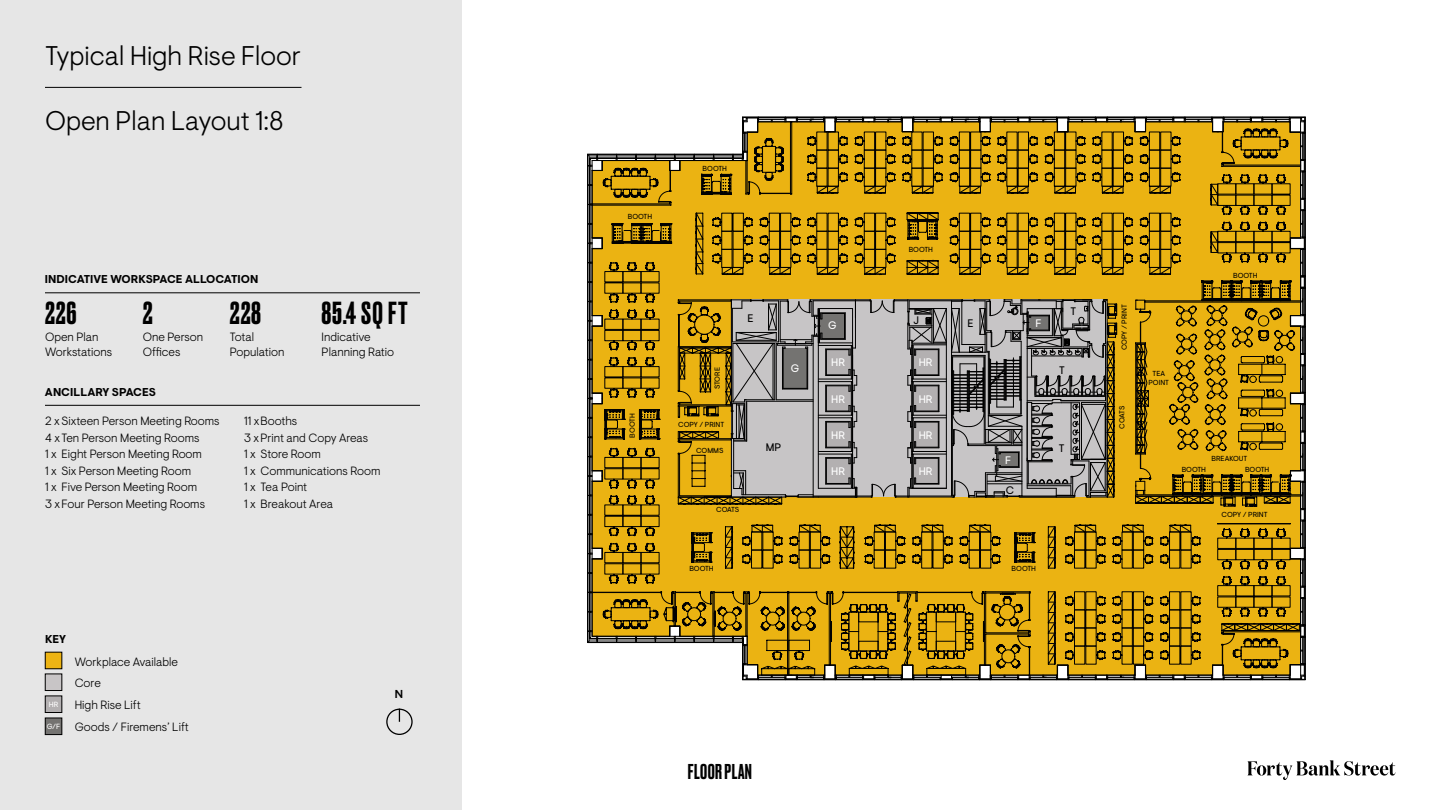
<style>
.page{position:relative;width:1440px;height:810px;background:#fff}
.page>*{position:absolute;margin:0;border:0;box-sizing:border-box;transform-origin:0 0}
._9_STAT__small{font:500 30px "Druk";letter-spacing:.03em;color:#000}
.Heading{font:300 27px "Visuelt";color:#000}
.Paragraph_Style_1{font:500 20.23px "Druk";letter-spacing:.02em;color:#000}
.t1{font:500 12.8px "Founders Grotesk";color:#000}
.t2{font:300 12px/15px "Visuelt";color:#000}
._8_Mono_Subhead__Plans{font:700 11.4px "Visuelt";color:#000}
.t3{font:10.95px "Visuelt";color:#fff}
.t4{font:10.95px "Visuelt";color:#000}
.t5{font:7.5px "Visuelt";color:#fff}
.t6{font:7.3px/8.8px "Visuelt";color:#000;text-align:center}
</style>
<div class="page">
<svg style="left:587px;top:116px;width:719px;height:565px;background:#b89533"></svg>
<div style="left:0;top:0;width:462px;height:810px;background:#e6e6e6"></div>
<hr style="left:45px;top:87px;width:257px;height:1px;background:#000">
<div style="left:386px;top:709px;width:27px;height:26px;border:1px solid #000;border-radius:50%"></div>
<svg style="left:399px;top:709px;width:1px;height:13px"></svg>
<hr style="left:45px;top:405px;width:375px;height:1px;background:#000">
<hr style="left:45px;top:292px;width:375px;height:1px;background:#000">
<div style="left:45px;top:652px;width:17px;height:17px;background:#edb414"></div>
<div style="left:45px;top:674px;width:17px;height:17px;background:#c8c5c6"></div>
<div style="left:45px;top:674px;width:17px;height:17px;border:1px solid #000"></div>
<div style="left:45px;top:696px;width:17px;height:17px;background:#b3b0b1"></div>
<div style="left:45px;top:696px;width:17px;height:17px;border:1px solid #000"></div>
<div style="left:45px;top:718px;width:17px;height:17px;background:#747371"></div>
<div style="left:45px;top:718px;width:17px;height:17px;border:1px solid #000"></div>
<svg style="left:1247px;top:760px;width:148px;height:20px"></svg>
<p class="Heading" style="left:45px;top:40px;width:258px">Typical High Rise Floor</p>
<p class="Heading" style="left:45px;top:105px;width:240px">Open Plan Layout 1:8</p>
<p class="_8_Mono_Subhead__Plans" style="left:45px;top:273px;width:215px">INDICATIVE WORKSPACE ALLOCATION</p>
<p class="_9_STAT__small" style="left:45px;top:292px;width:33px">226</p>
<p class="t2" style="left:45px;top:330px;width:69px">Open Plan<br>Workstations</p>
<p class="_9_STAT__small" style="left:143px;top:292px;width:11px">2</p>
<p class="t2" style="left:143px;top:330px;width:62px">One Person<br>Offices</p>
<p class="_8_Mono_Subhead__Plans" style="left:45px;top:385px;width:113px">ANCILLARY SPACES</p>
<p class="_9_STAT__small" style="left:230px;top:292px;width:33px">228</p>
<p class="t2" style="left:230px;top:330px;width:56px">Total<br>Population</p>
<p class="_9_STAT__small" style="left:322px;top:292px;width:88px">85.4 SQ FT</p>
<p class="t2" style="left:322px;top:330px;width:74px">Indicative<br>Planning Ratio</p>
<p class="t2" style="left:45px;top:414px;width:176px">2 xSixteen Person Meeting Rooms</p>
<p class="t2" style="left:45px;top:430px;width:156px">4 x Ten Person Meeting Rooms</p>
<p class="t2" style="left:45px;top:447px;width:159px">1 x Eight Person Meeting Room</p>
<p class="t2" style="left:45px;top:463px;width:148px">1 x Six Person Meeting Room</p>
<p class="t2" style="left:45px;top:480px;width:154px">1 x Five Person Meeting Room</p>
<p class="t2" style="left:45px;top:496px;width:162px">3 xFour Person Meeting Rooms</p>
<p class="t2" style="left:244px;top:414px;width:55px">11 xBooths</p>
<p class="t2" style="left:244px;top:430px;width:126px">3 xPrint and Copy Areas</p>
<p class="t2" style="left:244px;top:447px;width:78px">1 x Store Room</p>
<p class="t2" style="left:244px;top:463px;width:138px">1 x Communications Room</p>
<p class="t2" style="left:244px;top:480px;width:65px">1 x Tea Point</p>
<p class="t2" style="left:244px;top:496px;width:91px">1 x Breakout Area</p>
<p class="_8_Mono_Subhead__Plans" style="left:45px;top:633px;width:22px">KEY</p>
<p class="t5" style="left:49px;top:700px;width:11px">HR</p>
<p class="t5" style="left:47px;top:722px;width:15px">G/F</p>
<p class="t2" style="left:75px;top:654px;width:105px">Workplace Available</p>
<p class="t2" style="left:75px;top:676px;width:28px">Core</p>
<p class="t2" style="left:75px;top:698px;width:68px">High Rise Lift</p>
<p class="t2" style="left:75px;top:719px;width:116px">Goods / Firemens’ Lift</p>
<p class="t1" style="left:395px;top:686px;width:10px">N</p>
<p class="t6" style="left:628px;top:212px;width:26px">BOOTH</p>
<p class="t6" style="left:628px;top:438px;width:26px;rotate:-90deg">BOOTH</p>
<p class="t6" style="left:703px;top:164px;width:26px">BOOTH</p>
<p class="t6" style="left:909px;top:246px;width:26px">BOOTH</p>
<p class="t6" style="left:713px;top:389px;width:23px;rotate:-90deg">STORE</p>
<p class="t6" style="left:678px;top:420px;width:48px">COPY / PRINT</p>
<p class="t6" style="left:696px;top:446px;width:29px">COMMS</p>
<p class="t4" style="left:748px;top:312px;width:8px">E</p>
<p class="t3" style="left:791px;top:362px;width:10px">G</p>
<p class="t4" style="left:766px;top:441px;width:17px">MP</p>
<p class="t6" style="left:716px;top:505px;width:25px">COATS</p>
<p class="t3" style="left:828px;top:319px;width:10px">G</p>
<p class="t3" style="left:831px;top:356px;width:15px">HR</p>
<p class="t3" style="left:831px;top:392px;width:15px">HR</p>
<p class="t3" style="left:831px;top:429px;width:15px">HR</p>
<p class="t3" style="left:831px;top:465px;width:15px">HR</p>
<p class="t4" style="left:914px;top:313px;width:7px">J</p>
<p class="t3" style="left:919px;top:356px;width:15px">HR</p>
<p class="t3" style="left:919px;top:392px;width:15px">HR</p>
<p class="t3" style="left:919px;top:429px;width:15px">HR</p>
<p class="t3" style="left:919px;top:465px;width:15px">HR</p>
<p class="t4" style="left:968px;top:317px;width:8px">E</p>
<p class="t3" style="left:1036px;top:317px;width:7px">F</p>
<p class="t4" style="left:1071px;top:305px;width:7px">T</p>
<p class="t4" style="left:1059px;top:363px;width:7px">T</p>
<p class="t3" style="left:1005px;top:454px;width:7px">F</p>
<p class="t4" style="left:1006px;top:484px;width:10px">C</p>
<p class="t4" style="left:1059px;top:442px;width:7px">T</p>
<p class="t6" style="left:689px;top:564px;width:26px">BOOTH</p>
<p class="t6" style="left:1012px;top:564px;width:26px">BOOTH</p>
<p class="t6" style="left:1120px;top:350px;width:48px;rotate:-90deg">COPY / PRINT</p>
<p class="t6" style="left:1118px;top:429px;width:25px;rotate:-90deg">COATS</p>
<p class="t6" style="left:1233px;top:271px;width:26px">BOOTH</p>
<p class="t6" style="left:1148px;top:370px;width:22px">TEA<br>POINT</p>
<p class="t6" style="left:1212px;top:454px;width:37px">BREAKOUT</p>
<p class="t6" style="left:1182px;top:465px;width:26px">BOOTH</p>
<p class="t6" style="left:1245px;top:465px;width:26px">BOOTH</p>
<p class="t6" style="left:1222px;top:510px;width:48px">COPY / PRINT</p>
<p class="Paragraph_Style_1" style="left:688px;top:758px;width:66px">FLOOR PLAN</p>
</div>
